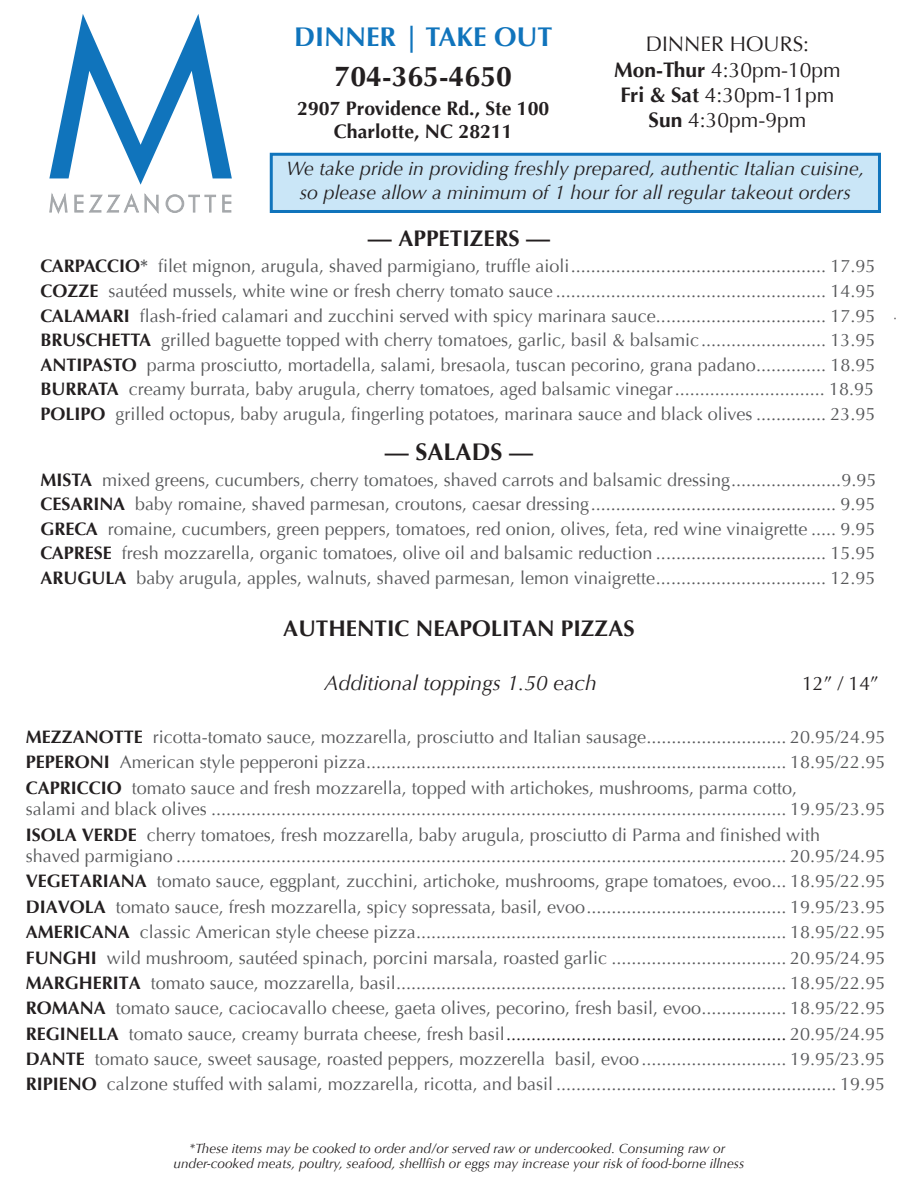
<style>
.page{position:relative;width:918px;height:1188px;background:#fff}
.page>*{position:absolute;margin:0;border:0;box-sizing:border-box;transform-origin:0 0}
.t1{font:700 28.5px "Optima";color:#231f20}
.t2{font:700 27px "Optima";color:#1074bc}
.t3{font:700 24px "Optima";color:#231f20}
.t4{font:700 22.5px "Optima";color:#231f20}
.t5{font:21px/25.2px "Optima";color:#231f20;text-align:center}
.t6{font:italic 21px "Optima";color:#231f20}
.t7{font:italic 19.5px/23.4px "Optima";color:#231f20;text-align:center}
.t8{font:700 19.5px/23.4px "Optima";color:#231f20;text-align:center}
.t9{font:19.5px "Optima";color:#231f20}
.t10{font:18px/25.3px "Optima";color:#57585a;text-align:justify}
.t11{font:italic 13.5px/15px "Optima";color:#231f20;text-align:center}
.s1{font-weight:700}
.s2{font-size:24px}
.s3{font-weight:700;color:#231f20}
.s4{color:#231f20}
</style>
<div class="page">
<div style="left:270px;top:153px;width:611px;height:60px;background:#cae6f7;border:3px solid #1074bc"></div>
<svg style="left:49px;top:14px;width:183px;height:171px"></svg>
<svg style="left:50px;top:194px;width:17px;height:19px"></svg>
<svg style="left:75px;top:195px;width:8px;height:17px"></svg>
<svg style="left:89px;top:194px;width:50px;height:18px"></svg>
<svg style="left:145px;top:194px;width:13px;height:19px"></svg>
<svg style="left:166px;top:195px;width:50px;height:18px"></svg>
<svg style="left:222px;top:195px;width:9px;height:17px"></svg>
<h2 class="t2" style="left:294px;top:21px;width:260px">DINNER | TAKE OUT</h2>
<p class="t5" style="left:614px;top:32px;width:228px">DINNER HOURS:<br><span class="s1">Mon-Thur</span> 4:30pm-10pm<br><span class="s1">Fri &amp; Sat</span> 4:30pm-11pm<br><span class="s1">Sun</span> 4:30pm-9pm</p>
<p class="t7" style="left:287px;top:157px;width:579px">We take pride in providing freshly prepared, authentic Italian cuisine, so please allow a minimum of 1 hour for all regular takeout orders</p>
<h1 class="t1" style="left:335px;top:59px;width:179px">704-365-4650</h1>
<p class="t8" style="left:297px;top:97px;width:254px">2907 Providence Rd., Ste 100<br>Charlotte, NC 28211</p>
<p class="t4" style="left:368px;top:226px;width:184px"><span class="s2">—</span> APPETIZERS <span class="s2">—</span></p>
<p class="t10" style="left:40px;top:254px;width:837px;line-height:24.6px"><span class="s3">CARPACCIO</span><span class="s1">*</span> filet mignon, arugula, shaved parmigiano, truffle aioli................................................... 17.95<br><span class="s3">COZZE</span> sautéed mussels, white wine or fresh cherry tomato sauce ...................................................... 14.95<br><span class="s3">CALAMARI</span> flash-fried calamari and zucchini served with spicy marinara sauce.................................. 17.95<br><span class="s3">BRUSCHETTA</span> grilled baguette topped with cherry tomatoes, garlic, basil &amp; balsamic......................... 13.95<br><span class="s3">ANTIPASTO</span> parma prosciutto, mortadella, salami, bresaola, tuscan pecorino, grana padano.............. 18.95<br><span class="s3">BURRATA</span> creamy burrata, baby arugula, cherry tomatoes, aged balsamic vinegar.............................. 18.95<br><span class="s3">POLIPO</span> grilled octopus, baby arugula, fingerling potatoes, marinara sauce and black olives .............. 23.95</p>
<h3 class="t3" style="left:385px;top:437px;width:150px">— SALADS —</h3>
<p class="t10" style="left:40px;top:468px;width:838px;line-height:24.6px"><span class="s3">MISTA</span> mixed greens, cucumbers, cherry tomatoes, shaved carrots and balsamic dressing......................9.95<br><span class="s3">CESARINA</span> baby romaine, shaved parmesan, croutons, caesar dressing................................................. 9.95<br><span class="s3">GRECA</span> romaine, cucumbers, green peppers, tomatoes, red onion, olives, feta, red wine vinaigrette ..... 9.95<br><span class="s3">CAPRESE</span> fresh mozzarella, organic tomatoes, olive oil and balsamic reduction .................................. 15.95<br><span class="s3">ARUGULA</span> baby arugula, apples, walnuts, shaved parmesan, lemon vinaigrette.................................. 12.95</p>
<p class="t4" style="left:283px;top:615px;width:353px">AUTHENTIC NEAPOLITAN PIZZAS</p>
<p class="t6" style="left:324px;top:671px;width:274px">Additional toppings 1.50 each</p>
<p class="t9" style="left:802px;top:672px;width:78px">12” / 14”</p>
<p class="t10" style="left:26px;top:724px;width:861px"><span class="s3">MEZZANOTTE</span> ricotta-tomato sauce, mozzarella, prosciutto and Italian sausage............................ 20.95/24.95<br><span class="s3">PEPERONI</span> American style pepperoni pizza.................................................................................... 18.95/22.95<br><span class="s3">CAPRICCIO</span> tomato sauce and fresh mozzarella, topped with artichokes, mushrooms, parma cotto,</p>
<p class="t10" style="left:26px;top:797px;width:861px">salami and black olives ................................................................................................................... 19.95/23.95<br><span class="s3">ISOLA VERDE</span> cherry tomatoes, fresh mozzarella, baby arugula, prosciutto di Parma and finished with</p>
<p class="t10" style="left:26px;top:844px;width:861px">shaved parmigiano .......................................................................................................................... 20.95/24.95<br><span class="s3">VEGETARIANA</span> tomato sauce, eggplant, zucchini, artichoke, mushrooms, grape tomatoes, evoo... 18.95/22.95<br><span class="s3">DIAVOLA</span> tomato sauce, fresh mozzarella, spicy sopressata, basil, evoo........................................ 19.95/23.95<br><span class="s3">AMERICANA</span> classic American style cheese pizza.......................................................................... 18.95/22.95<br><span class="s3">FUNGHI</span> wild mushroom, sautéed spinach, porcini marsala, roasted garlic ................................... 20.95/24.95<br><span class="s3">MARGHERITA</span> tomato sauce, mozzarella, basil.............................................................................. 18.95/22.95<br><span class="s3">ROMANA</span> tomato sauce, caciocavallo cheese, gaeta olives, pecorino, fresh basil, evoo................. 18.95/22.95<br><span class="s3">REGINELLA</span> tomato sauce, creamy burrata cheese, fresh basil<span class="s4">........................................................</span> 20.95/24.95<br><span class="s3">DANTE</span> tomato sauce, sweet sausage, roasted peppers, mozzerella basil, evoo............................. 19.95/23.95<br><span class="s3">RIPIENO</span> calzone stuffed with salami, mozzarella, ricotta, and basil ........................................................ 19.95</p>
<p class="t11" style="left:174px;top:1141px;width:572px">*These items may be cooked to order and/or served raw or undercooked. Consuming raw or under-cooked meats, poultry, seafood, shellfish or eggs may increase your risk of food-borne illness</p>
</div>
